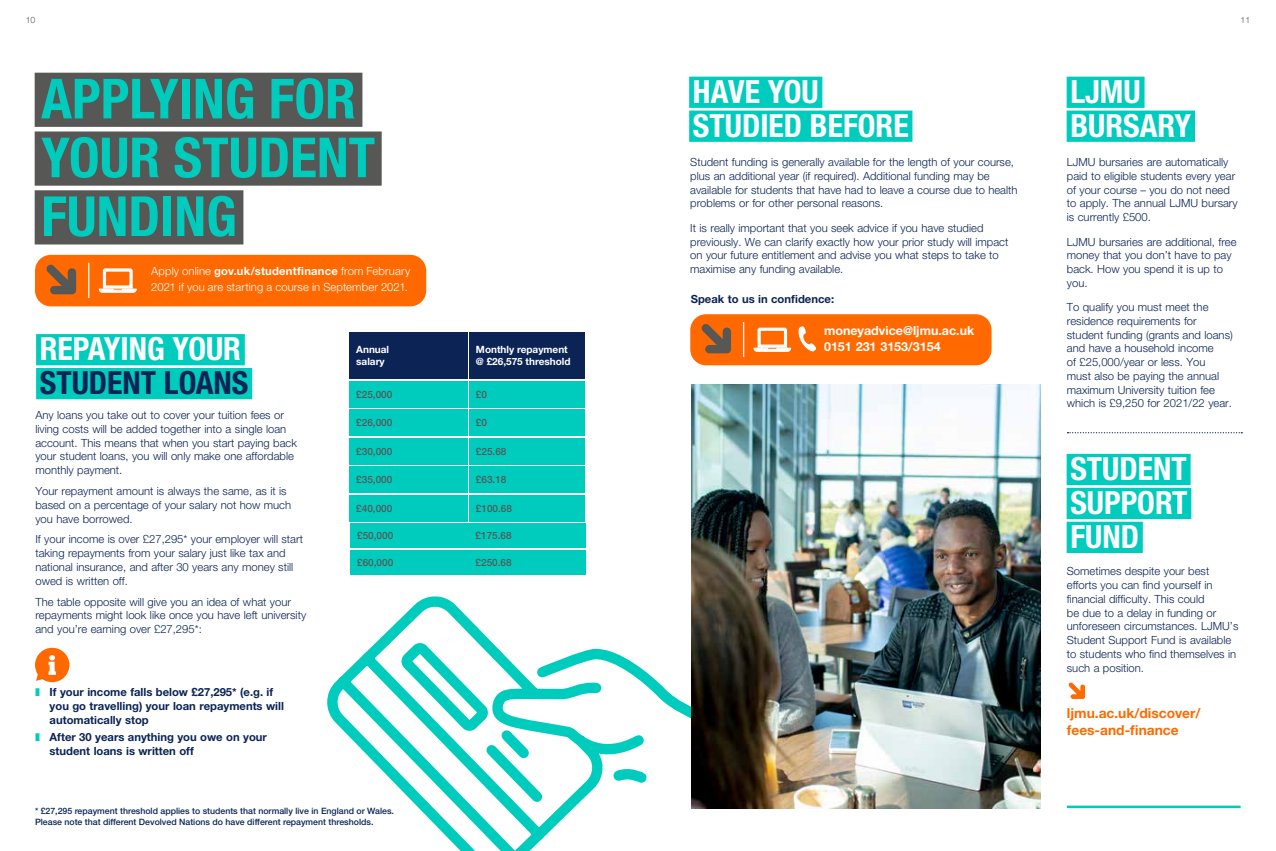
<style>
.page{position:relative;width:1276px;height:851px;background:#fff}
.page>*{position:absolute;margin:0;border:0;box-sizing:border-box;transform-origin:0 0}
.t1{font:700 condensed 55.25px/58.8px "Helvetica Neue LT Std";color:#00ccbe}
.t2{font:700 condensed 31.88px/33.9px "Helvetica Neue LT Std";color:#fff}
.t3{font:700 condensed 31.88px "Helvetica Neue LT Std";color:#0b2355}
.t4{font:700 13.75px/16.2px "Helvetica Neue LT Std";color:#ff6900}
.t5{font:700 12.5px/16.2px "Helvetica Neue LT Std";color:#fff}
.t6{font:300 11.25px/13.8px "Helvetica Neue LT Std";color:#0b2355}
.t7{font:700 11.25px/13.8px "Helvetica Neue LT Std";color:#0b2355}
.t8{font:300 11.25px/16.2px "Helvetica Neue LT Std";letter-spacing:.01em;color:#fff}
.t9{font:500 10px "Helvetica Neue LT Std";color:#575756}
.t10{font:700 10px/12px "Helvetica Neue LT Std";color:#fff}
.t11{font:500 8.75px/10.8px "Helvetica Neue LT Std";color:#0b2355}
.t12{font:300 8.75px "Helvetica Neue LT Std";color:#575756}
.s1{font-weight:700}
.s2{color:#00ccbe}
</style>
<div class="page">
<svg style="left:327px;top:584px;width:378px;height:266px"></svg>
<img style="left:692px;top:385px;width:348px;height:423px">
<div style="left:349px;top:332px;width:118px;height:46px;background:#0b2355"></div>
<div style="left:469px;top:332px;width:116px;height:46px;background:#0b2355"></div>
<div style="left:349px;top:381px;width:118px;height:26px;background:#00ccbe"></div>
<div style="left:469px;top:381px;width:116px;height:26px;background:#00ccbe"></div>
<div style="left:349px;top:409px;width:118px;height:27px;background:#00ccbe"></div>
<div style="left:469px;top:409px;width:116px;height:27px;background:#00ccbe"></div>
<div style="left:349px;top:437px;width:118px;height:27px;background:#00ccbe"></div>
<div style="left:469px;top:437px;width:116px;height:27px;background:#00ccbe"></div>
<div style="left:349px;top:466px;width:118px;height:27px;background:#00ccbe"></div>
<div style="left:469px;top:466px;width:116px;height:27px;background:#00ccbe"></div>
<div style="left:349px;top:494px;width:118px;height:27px;background:#00ccbe"></div>
<div style="left:469px;top:494px;width:116px;height:27px;background:#00ccbe"></div>
<div style="left:350px;top:523px;width:117px;height:24px;background:#00ccbe"></div>
<div style="left:468px;top:523px;width:118px;height:24px;background:#00ccbe"></div>
<div style="left:350px;top:549px;width:117px;height:25px;background:#00ccbe"></div>
<div style="left:468px;top:549px;width:118px;height:25px;background:#00ccbe"></div>
<div style="left:36px;top:334px;width:209px;height:31px;background:#00ccbe"></div>
<div style="left:36px;top:368px;width:216px;height:31px;background:#00ccbe"></div>
<div style="left:35px;top:73px;width:327px;height:54px;background:#575756"></div>
<div style="left:35px;top:131px;width:347px;height:55px;background:#575756"></div>
<div style="left:35px;top:190px;width:208px;height:54px;background:#575756"></div>
<div style="left:35px;top:255px;width:391px;height:51px;background:#ff6900;border-radius:16px"></div>
<hr style="left:88px;top:263px;width:1px;height:35px;background:#fff">
<svg style="left:46px;top:264px;width:30px;height:30px"></svg>
<svg style="left:98px;top:268px;width:39px;height:25px"></svg>
<div style="left:689px;top:77px;width:133px;height:31px;background:#00ccbe"></div>
<div style="left:689px;top:110px;width:223px;height:32px;background:#00ccbe"></div>
<svg style="left:35px;top:647px;width:34px;height:35px"></svg>
<div style="left:690px;top:314px;width:301px;height:51px;background:#ff6900;border-radius:16px"></div>
<hr style="left:743px;top:322px;width:1px;height:35px;background:#fff">
<svg style="left:701px;top:324px;width:30px;height:29px"></svg>
<svg style="left:753px;top:327px;width:38px;height:25px"></svg>
<svg style="left:798px;top:326px;width:19px;height:25px"></svg>
<div style="left:1066px;top:77px;width:78px;height:31px;background:#00ccbe"></div>
<div style="left:1066px;top:110px;width:129px;height:32px;background:#00ccbe"></div>
<svg style="left:1067px;top:432px;width:175px;height:1px"></svg>
<div style="left:1066px;top:454px;width:124px;height:31px;background:#00ccbe"></div>
<div style="left:1066px;top:487px;width:125px;height:32px;background:#00ccbe"></div>
<div style="left:1066px;top:521px;width:76px;height:32px;background:#00ccbe"></div>
<svg style="left:1068px;top:682px;width:17px;height:16px"></svg>
<hr style="left:1066px;top:805px;width:174px;height:3px;background:#00ccbe">
<p class="t12" style="left:26px;top:15px;width:11px">10</p>
<p class="t12" style="left:1240px;top:15px;width:11px">11</p>
<h1 class="t1" style="left:41px;top:69px;width:335px">APPLYING FOR<br>YOUR STUDENT<br>FUNDING</h1>
<p class="t8" style="left:151px;top:262px;width:260px">Apply online <span class="s1">gov.uk/studentfinance</span> from February<br>2021 if you are starting a course in September 2021.</p>
<h2 class="t2" style="left:40px;top:332px;width:203px">REPAYING YOUR</h2>
<h2 class="t3" style="left:40px;top:363px;width:210px">STUDENT LOANS</h2>
<p class="t6" style="left:35px;top:408px;width:263px">Any loans you take out to cover your tuition fees or living costs will be added together into a single loan account. This means that when you start paying back your student loans, you will only make one affordable monthly payment.</p>
<p class="t6" style="left:35px;top:484px;width:257px">Your repayment amount is always the same, as it is based on a percentage of your salary not how much you have borrowed.</p>
<p class="t6" style="left:35px;top:532px;width:269px">If your income is over £27,295* your employer will start taking repayments from your salary just like tax and national insurance, and after 30 years any money still owed is written off.</p>
<p class="t6" style="left:35px;top:594px;width:272px">The table opposite will give you an idea of what your repayments might look like once you have left university and you’re earning over £27,295*:</p>
<p class="t7" style="left:50px;top:685px;width:236px;text-indent:-14px"><span class="s2">■</span> If your income falls below £27,295* (e.g. if you go travelling) your loan repayments will automatically stop</p>
<p class="t7" style="left:50px;top:730px;width:219px;text-indent:-14px"><span class="s2">■</span> After 30 years anything you owe on your student loans is written off</p>
<p class="t10" style="left:356px;top:343px;width:34px">Annual salary</p>
<p class="t10" style="left:476px;top:343px;width:96px">Monthly repayment @ £26,575 threshold</p>
<p class="t9" style="left:356px;top:388px;width:38px">£25,000</p>
<p class="t9" style="left:476px;top:388px;width:13px">£0</p>
<p class="t9" style="left:356px;top:416px;width:38px">£26,000</p>
<p class="t9" style="left:476px;top:416px;width:13px">£0</p>
<p class="t9" style="left:356px;top:445px;width:38px">£30,000</p>
<p class="t9" style="left:476px;top:445px;width:32px">£25.68</p>
<p class="t9" style="left:356px;top:473px;width:38px">£35,000</p>
<p class="t9" style="left:476px;top:473px;width:32px">£63.18</p>
<p class="t9" style="left:356px;top:502px;width:38px">£40,000</p>
<p class="t9" style="left:476px;top:502px;width:38px">£100.68</p>
<p class="t9" style="left:357px;top:529px;width:38px">£50,000</p>
<p class="t9" style="left:475px;top:529px;width:38px">£175.68</p>
<p class="t9" style="left:357px;top:556px;width:38px">£60,000</p>
<p class="t9" style="left:475px;top:556px;width:38px">£250.68</p>
<p class="t11" style="left:35px;top:805px;width:360px">* £27,295 repayment threshold applies to students that normally live in England or Wales.<br>Please note that different Devolved Nations do have different repayment thresholds.</p>
<h2 class="t2" style="left:693px;top:74px;width:217px">HAVE YOU<br>STUDIED BEFORE</h2>
<p class="t6" style="left:690px;top:155px;width:329px">Student funding is generally available for the length of your course, plus an additional year (if required). Additional funding may be available for students that have had to leave a course due to health problems or for other personal reasons.</p>
<p class="t6" style="left:690px;top:220px;width:320px">It is really important that you seek advice if you have studied previously. We can clarify exactly how your prior study will impact on your future entitlement and advise you what steps to take to maximise any funding available.</p>
<p class="t7" style="left:691px;top:292px;width:145px">Speak to us in confidence:</p>
<p class="t5" style="left:824px;top:322px;width:152px">moneyadvice@ljmu.ac.uk<br>0151 231 3153/3154</p>
<h2 class="t2" style="left:1070px;top:74px;width:122px">LJMU<br>BURSARY</h2>
<p class="t6" style="left:1067px;top:155px;width:172px">LJMU bursaries are automatically paid to eligible students every year of your course – you do not need to apply. The annual LJMU bursary is currently £500.</p>
<p class="t6" style="left:1067px;top:234px;width:171px">LJMU bursaries are additional, free money that you don’t have to pay back. How you spend it is up to you.</p>
<p class="t6" style="left:1067px;top:300px;width:167px">To qualify you must meet the residence requirements for student funding (grants and loans) and have a household income<br>of £25,000/year or less. You<br>must also be paying the annual maximum University tuition fee which is £9,250 for 2021/22 year.</p>
<h2 class="t2" style="left:1070px;top:451px;width:119px;text-align:justify">STUDENT SUPPORT FUND</h2>
<p class="t6" style="left:1067px;top:564px;width:173px">Sometimes despite your best efforts you can find yourself in financial difficulty. This could<br>be due to a delay in funding or unforeseen circumstances. LJMU’s<br>Student Support Fund is available to students who find themselves in such a position.</p>
<p class="t4" style="left:1067px;top:705px;width:135px">ljmu.ac.uk/discover/ fees-and-finance</p>
</div>
